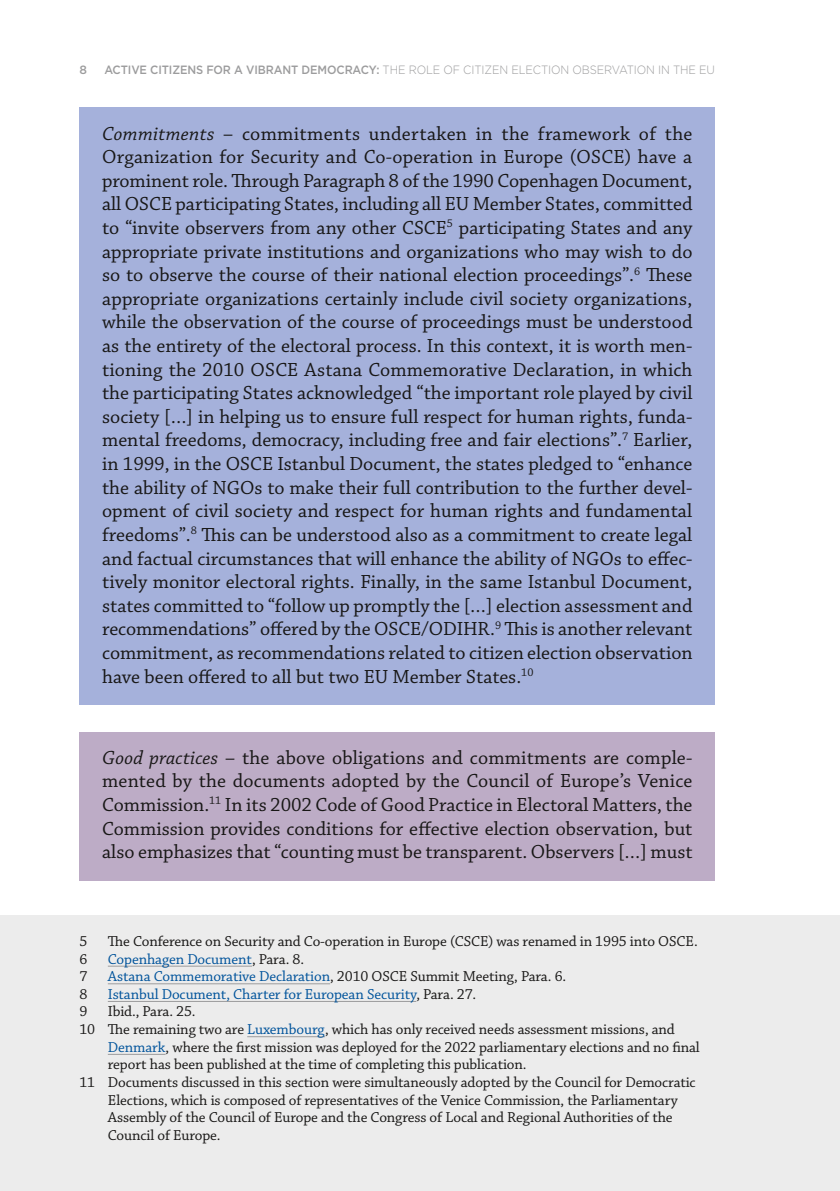
<style>
.page{position:relative;width:840px;height:1191px;background:#fff}
.page>*{position:absolute;margin:0;border:0;box-sizing:border-box;transform-origin:0 0}
.box_blue{font:20px/23.6px "Chaparral Pro";color:#181716;text-align:justify}
.footnote{font:15.2px/17.6px "Chaparral Pro";letter-spacing:-.01em;color:#181716}
.footnote-2{font:15.2px "Chaparral Pro";letter-spacing:-.01em;color:#00539b}
.t1{font:300 12px "Gotham";letter-spacing:-.01em;color:#9c9c9d;scale:.93 1}
.t2{font:500 12px "Gotham";color:#9c9c9d}
.s1{font-weight:500}
.s2{font-style:italic}
.s3{color:#181716}
.s4{color:#00539b}
</style>
<div class="page">
<div style="left:0;top:916px;width:839px;height:275px;background:#ececec"></div>
<div style="left:79px;top:108px;width:635px;height:597px;background:#a5b1db"></div>
<div style="left:79px;top:732px;width:635px;height:148px;background:#bdacc6"></div>
<hr style="left:108px;top:965px;width:144px;height:1px;background:#9c9c9d">
<hr style="left:108px;top:983px;width:222px;height:1px;background:#9c9c9d">
<hr style="left:108px;top:1001px;width:308px;height:1px;background:#9c9c9d">
<hr style="left:247px;top:1036px;width:78px;height:1px;background:#9c9c9d">
<hr style="left:108px;top:1053px;width:57px;height:1px;background:#9c9c9d">
<p class="t2" style="left:79px;top:61px;width:9px">8</p>
<p class="t1" style="left:104px;top:62px;width:657px"><span class="s1">ACTIVE CITIZENS FOR A VIBRANT DEMOCRACY:</span> THE ROLE OF CITIZEN ELECTION OBSERVATION IN THE EU</p>
<p class="box_blue" style="left:102px;top:122px;width:591px"><span class="s2">Commitments</span> – commitments undertaken in the framework of the Organization for Security and Co-operation in Europe (OSCE) have a prominent role. Through Paragraph 8 of the 1990 Copenhagen Document, all OSCE participating States, including all EU Member States, committed to “invite observers from any other CSCE<sup>5</sup> participating States and any appropriate private institutions and organizations who may wish to do so to observe the course of their national election proceedings”.<sup>6</sup> These appropriate organizations certainly include civil society organizations, while the observation of the course of proceedings must be understood as the entirety of the electoral process. In this context, it is worth men&shy;tioning the 2010 OSCE Astana Commemorative Declaration, in which the participating States acknowledged “the important role played by civil society […] in helping us to ensure full respect for human rights, funda&shy;mental freedoms, democracy, including free and fair elections”.<sup>7</sup> Earlier, in 1999, in the OSCE Istanbul Document, the states pledged to “enhance the ability of NGOs to make their full contribution to the further devel&shy;opment of civil society and respect for human rights and fundamental freedoms”.<sup>8</sup> This can be understood also as a commitment to create legal and factual circumstances that will enhance the ability of NGOs to effec&shy;tively monitor electoral rights. Finally, in the same Istanbul Document, states committed to “follow up promptly the […] election assessment and recommendations” offered by the OSCE/ODIHR.<sup>9</sup> This is another relevant commitment, as recommendations related to citizen election observation have been offered to all but two EU Member States.<sup>10</sup></p>
<p class="box_blue" style="left:102px;top:746px;width:591px"><span class="s2">Good practices</span> – the above obligations and commitments are comple&shy;mented by the documents adopted by the Council of Europe’s Venice Commission.<sup>11</sup> In its 2002 Code of Good Practice in Electoral Matters, the Commission provides conditions for effective election observation, but also emphasizes that “counting must be transparent. Observers […] must</p>
<p class="footnote" style="left:79px;top:933px;width:9px">5</p>
<p class="footnote" style="left:108px;top:933px;width:591px">The Conference on Security and Co-operation in Europe (CSCE) was renamed in 1995 into OSCE.</p>
<p class="footnote" style="left:79px;top:950px;width:9px">6</p>
<p class="footnote-2" style="left:108px;top:950px;width:198px">Copenhagen Document<span class="s3">, Para. 8.</span></p>
<p class="footnote" style="left:79px;top:968px;width:9px">7</p>
<p class="footnote-2" style="left:108px;top:968px;width:459px">Astana Commemorative Declaration<span class="s3">, 2010 OSCE Summit Meeting, Para. 6.</span></p>
<p class="footnote" style="left:79px;top:985px;width:9px">8</p>
<p class="footnote-2" style="left:108px;top:985px;width:370px">Istanbul Document, Charter for European Security<span class="s3">, Para. 27.</span></p>
<p class="footnote" style="left:79px;top:1003px;width:9px">9</p>
<p class="footnote" style="left:108px;top:1003px;width:89px">Ibid., Para. 25.</p>
<p class="footnote" style="left:108px;top:1021px;width:593px;text-indent:-28px">10 The remaining two are <span class="s4">Luxembourg</span>, which has only received needs assessment missions, and<br><span class="s4">Denmark</span>, where the first mission was deployed for the 2022 parliamentary elections and no final report has been published at the time of completing this publication.</p>
<p class="footnote" style="left:108px;top:1074px;width:589px;text-indent:-28px">11 Documents discussed in this section were simultaneously adopted by the Council for Democratic Elections, which is composed of representatives of the Venice Commission, the Parliamentary Assembly of the Council of Europe and the Congress of Local and Regional Authorities of the Council of Europe.</p>
</div>
